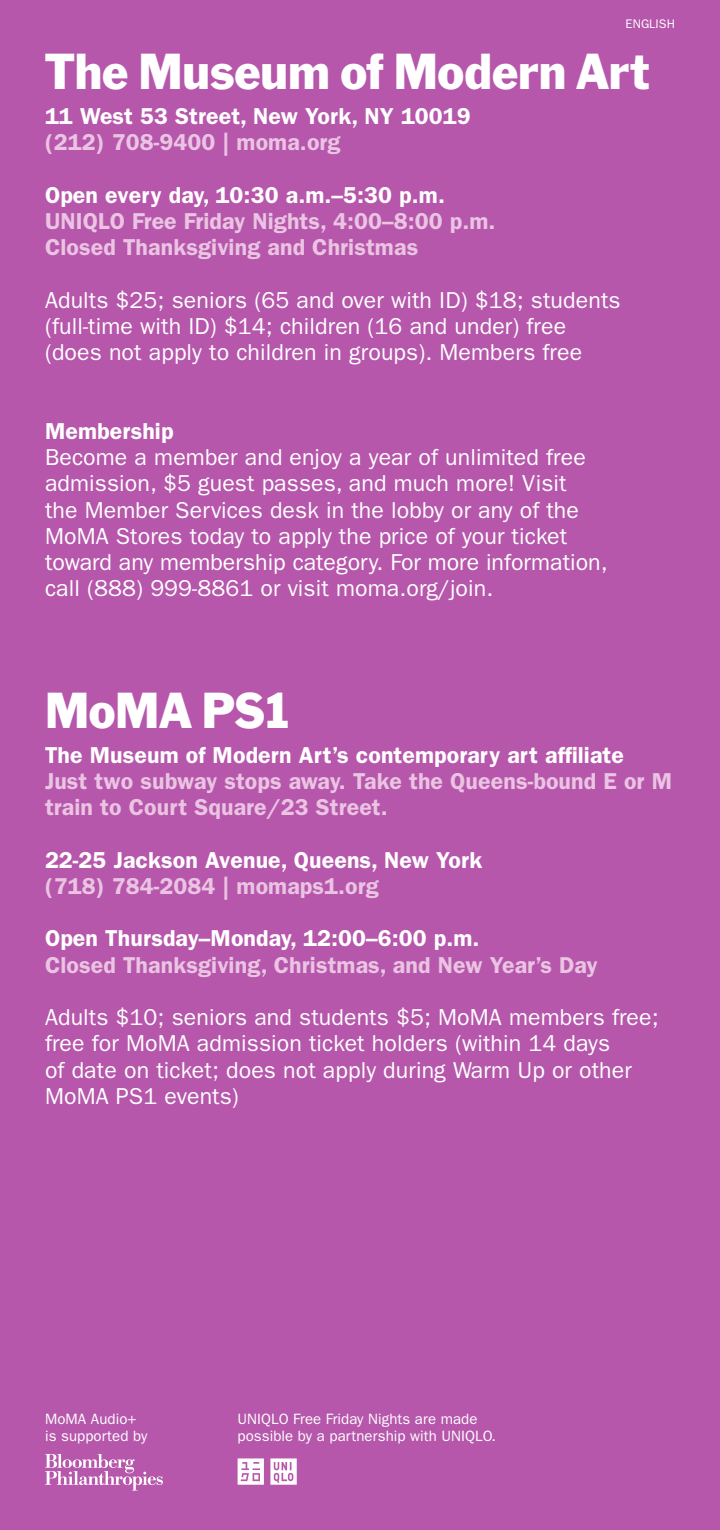
<style>
.page{position:relative;width:720px;height:1530px;background:#b657ac}
.page>*{position:absolute;margin:0;border:0;box-sizing:border-box;transform-origin:0 0}
.VG_HEAD{font:45px "Mo MA Gothic Display";color:#fff}
.VG_HEAD-2{font:23px/26.2px "ITC Franklin Gothic Std";letter-spacing:.005em;color:#fff}
.VG_HEAD-3{font:600 23px/26.2px "ITC Franklin Gothic Std";letter-spacing:.005em;color:#eac4e2}
.VG_HEAD-4{font:600 23px "ITC Franklin Gothic Std";letter-spacing:.005em;color:#fff}
.VG_HEAD-5{font:15px/17.5px "ITC Franklin Gothic Std";letter-spacing:.005em;color:#fff}
.VG_HEAD-6{font:12.5px "ITC Franklin Gothic Std";letter-spacing:.005em;color:#fff}
</style>
<div class="page">
<svg style="left:45px;top:1454px;width:118px;height:37px"></svg>
<svg style="left:238px;top:1458px;width:59px;height:27px"></svg>
<p class="VG_HEAD-6" style="left:626px;top:17px;width:51px">ENGLISH</p>
<p class="VG_HEAD" style="left:45px;top:34px;width:606px">The Museum of Modern Art</p>
<p class="VG_HEAD-4" style="left:45px;top:102px;width:427px">11 West 53 Street, New York, NY 10019</p>
<p class="VG_HEAD-3" style="left:45px;top:129px;width:297px">(212) 708-9400 | moma.org</p>
<p class="VG_HEAD-4" style="left:45px;top:181px;width:401px">Open every day, 10:30 a.m.–5:30 p.m.</p>
<p class="VG_HEAD-3" style="left:45px;top:208px;width:452px">UNIQLO Free Friday Nights, 4:00–8:00 p.m.</p>
<p class="VG_HEAD-3" style="left:45px;top:234px;width:375px">Closed Thanksgiving and Christmas</p>
<p class="VG_HEAD-2" style="left:45px;top:287px;width:577px">Adults $25; seniors (65 and over with ID) $18; students (full-time with ID) $14; children (16 and under) free (does not apply to children in groups). Members free</p>
<p class="VG_HEAD-4" style="left:45px;top:417px;width:130px">Membership</p>
<p class="VG_HEAD-2" style="left:45px;top:444px;width:564px">Become a member and enjoy a year of unlimited free admission, $5 guest passes, and much more! Visit<br>the Member Services desk in the lobby or any of the MoMA Stores today to apply the price of your ticket toward any membership category. For more information, call (888) 999-8861 or visit moma.org/join.</p>
<p class="VG_HEAD" style="left:45px;top:673px;width:245px">MoMA PS1</p>
<p class="VG_HEAD-4" style="left:45px;top:741px;width:581px">The Museum of Modern Art’s contemporary art affiliate</p>
<p class="VG_HEAD-3" style="left:45px;top:768px;width:629px">Just two subway stops away. Take the Queens-bound E or M train to Court Square/23 Street.</p>
<p class="VG_HEAD-4" style="left:45px;top:846px;width:439px">22-25 Jackson Avenue, Queens, New York</p>
<p class="VG_HEAD-3" style="left:45px;top:873px;width:335px">(718) 784-2084 | momaps1.org</p>
<p class="VG_HEAD-4" style="left:45px;top:925px;width:436px">Open Thursday–Monday, 12:00–6:00 p.m.</p>
<p class="VG_HEAD-3" style="left:45px;top:952px;width:554px">Closed Thanksgiving, Christmas, and New Year’s Day</p>
<p class="VG_HEAD-2" style="left:45px;top:1004px;width:615px">Adults $10; seniors and students $5; MoMA members free; free for MoMA admission ticket holders (within 14 days<br>of date on ticket; does not apply during Warm Up or other MoMA PS1 events)</p>
<p class="VG_HEAD-5" style="left:45px;top:1410px;width:104px">MoMA Audio+ is supported by</p>
<p class="VG_HEAD-5" style="left:238px;top:1410px;width:260px">UNIQLO Free Friday Nights are made possible by a partnership with UNIQLO.</p>
</div>
